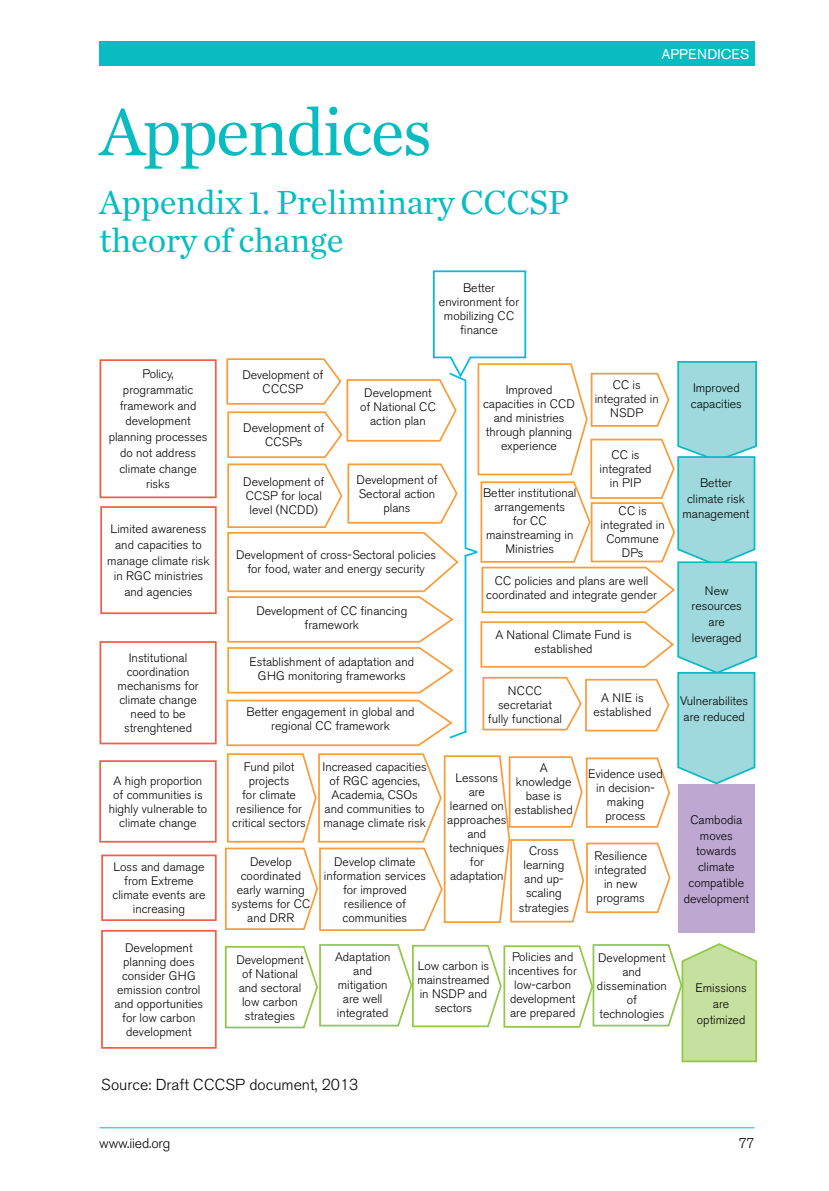
<style>
.page{position:relative;width:829px;height:1191px;background:#fff}
.page>*{position:absolute;margin:0;border:0;box-sizing:border-box;transform-origin:0 0}
.t1{font:70px "Chronicle Text G1";letter-spacing:-.03em;color:#08bcc1}
.t2{font:35px/38.5px "Chronicle Text G1";letter-spacing:-.01em;color:#08bcc1}
.t3{font:300 15.75px "Akzidenz Grotesk BE";color:#000}
.t4{font:300 14px "Akzidenz Grotesk BE";letter-spacing:-.01em;color:#000}
.t5{font:14px "Akzidenz Grotesk BE";letter-spacing:.01em;color:#fff}
.t6{font:300 12.25px/14px "Akzidenz Grotesk BE";color:#000;text-align:center}
</style>
<div class="page">
<div style="left:99px;top:41px;width:655px;height:25px;background:#08bcc1"></div>
<hr style="left:99px;top:1127px;width:655px;height:1px;background:#08bcc1">
<div style="left:99px;top:359px;width:118px;height:139px;border:2px solid #f15f4b"></div>
<div style="left:100px;top:506px;width:117px;height:108px;border:2px solid #f15f4b"></div>
<div style="left:99px;top:641px;width:118px;height:103px;border:2px solid #f15f4b"></div>
<div style="left:99px;top:760px;width:118px;height:82px;border:2px solid #f15f4b"></div>
<div style="left:101px;top:854px;width:116px;height:67px;border:2px solid #f15f4b"></div>
<div style="left:101px;top:930px;width:116px;height:118px;border:2px solid #f15f4b"></div>
<svg style="left:224px;top:943px;width:533px;height:120px"></svg>
<svg style="left:225px;top:270px;width:532px;height:661px"></svg>
<h1 class="t1" style="left:99px;top:79px;width:334px">Appendices</h1>
<h2 class="t2" style="left:99px;top:181px;width:471px">Appendix 1. Preliminary CCCSP theory of change</h2>
<p class="t6" style="left:439px;top:281px;width:82px">Better environment for mobilizing CC finance</p>
<p class="t5" style="left:661px;top:46px;width:90px">APPENDICES</p>
<p class="t6" style="left:109px;top:366px;width:100px;line-height:15.8px">Policy, programmatic framework and development planning processes do not address climate change risks</p>
<p class="t6" style="left:107px;top:521px;width:104px;line-height:15.8px">Limited awareness and capacities to manage climate risk in RGC ministries and agencies</p>
<p class="t6" style="left:118px;top:651px;width:82px">Institutional coordination mechanisms for climate change need to be strenghtened</p>
<p class="t6" style="left:109px;top:774px;width:100px">A high proportion of communities is highly vulnerable to climate change</p>
<p class="t6" style="left:112px;top:860px;width:94px">Loss and damage from Extreme climate events are increasing</p>
<p class="t6" style="left:114px;top:941px;width:90px">Development planning does consider GHG emission control and opportunities for low carbon development</p>
<p class="t6" style="left:242px;top:368px;width:82px">Development of<br>CCCSP</p>
<p class="t6" style="left:243px;top:421px;width:82px">Development of<br>CCSPs</p>
<p class="t6" style="left:243px;top:475px;width:82px">Development of<br>CCSP for local level (NCDD)</p>
<p class="t6" style="left:360px;top:386px;width:77px">Development of National CC action plan</p>
<p class="t6" style="left:356px;top:473px;width:82px">Development of<br>Sectoral action plans</p>
<p class="t6" style="left:236px;top:547px;width:201px">Development of cross-Sectoral policies for food, water and energy security</p>
<p class="t6" style="left:256px;top:604px;width:152px">Development of CC financing framework</p>
<p class="t6" style="left:249px;top:655px;width:166px">Establishment of adaptation and<br>GHG monitoring frameworks</p>
<p class="t6" style="left:246px;top:705px;width:169px">Better engagement in global and regional CC framework</p>
<p class="t6" style="left:232px;top:760px;width:75px">Fund pilot projects<br>for climate resilience for critical sectors</p>
<p class="t6" style="left:231px;top:854px;width:80px">Develop coordinated early warning systems for CC and DRR</p>
<p class="t6" style="left:324px;top:854px;width:104px">Develop climate information services for improved resilience of communities</p>
<p class="t6" style="left:322px;top:760px;width:106px">Increased capacities of RGC agencies,<br>Academia, CSOs and communities to manage climate risk</p>
<p class="t6" style="left:483px;top:382px;width:93px">Improved capacities in CCD and ministries through planning experience</p>
<p class="t6" style="left:483px;top:486px;width:95px">Better institutional arrangements<br>for CC mainstreaming in<br>Ministries</p>
<p class="t6" style="left:594px;top:378px;width:66px">CC is integrated in<br>NSDP</p>
<p class="t6" style="left:599px;top:448px;width:53px">CC is integrated in PIP</p>
<p class="t6" style="left:600px;top:504px;width:66px">CC is integrated in<br>Commune<br>DPs</p>
<p class="t6" style="left:486px;top:573px;width:172px">CC policies and plans are well coordinated and integrate gender</p>
<p class="t6" style="left:495px;top:628px;width:138px">A National Climate Fund is established</p>
<p class="t6" style="left:488px;top:684px;width:76px">NCCC secretariat fully functional</p>
<p class="t6" style="left:447px;top:771px;width:61px">Lessons are<br>learned on approaches and techniques for adaptation</p>
<p class="t6" style="left:514px;top:761px;width:59px">A knowledge base is established</p>
<p class="t6" style="left:518px;top:844px;width:52px">Cross learning and up&shy;scaling strategies</p>
<p class="t6" style="left:593px;top:691px;width:59px">A NIE is established</p>
<p class="t6" style="left:588px;top:766px;width:76px">Evidence used in decision&shy;making process</p>
<p class="t6" style="left:594px;top:849px;width:54px">Resilience integrated in new programs</p>
<p class="t6" style="left:236px;top:953px;width:69px">Development of National and sectoral low carbon strategies</p>
<p class="t6" style="left:335px;top:949px;width:57px">Adaptation and mitigation are well integrated</p>
<p class="t6" style="left:417px;top:959px;width:74px">Low carbon is mainstreamed in NSDP and sectors</p>
<p class="t6" style="left:508px;top:949px;width:70px">Policies and incentives for low-carbon development are prepared</p>
<p class="t6" style="left:597px;top:950px;width:71px">Development and dissemination of technologies</p>
<p class="t6" style="left:690px;top:380px;width:53px;line-height:15.8px;text-align:left">Improved capacities</p>
<p class="t6" style="left:682px;top:475px;width:68px;line-height:15.8px">Better climate risk management</p>
<p class="t6" style="left:691px;top:583px;width:52px;line-height:15.8px">New resources are leveraged</p>
<p class="t6" style="left:680px;top:693px;width:69px;line-height:15.8px;text-align:left">Vulnerabilites are reduced</p>
<p class="t6" style="left:683px;top:812px;width:67px;line-height:15.8px">Cambodia moves towards climate compatible development</p>
<p class="t6" style="left:695px;top:980px;width:53px;line-height:15.8px">Emissions are optimized</p>
<p class="t3" style="left:101px;top:1075px;width:258px">Source: Draft CCCSP document, 2013</p>
<p class="t4" style="left:99px;top:1135px;width:73px">www.iied.org</p>
<p class="t4" style="left:738px;top:1135px;width:17px">77</p>
</div>
